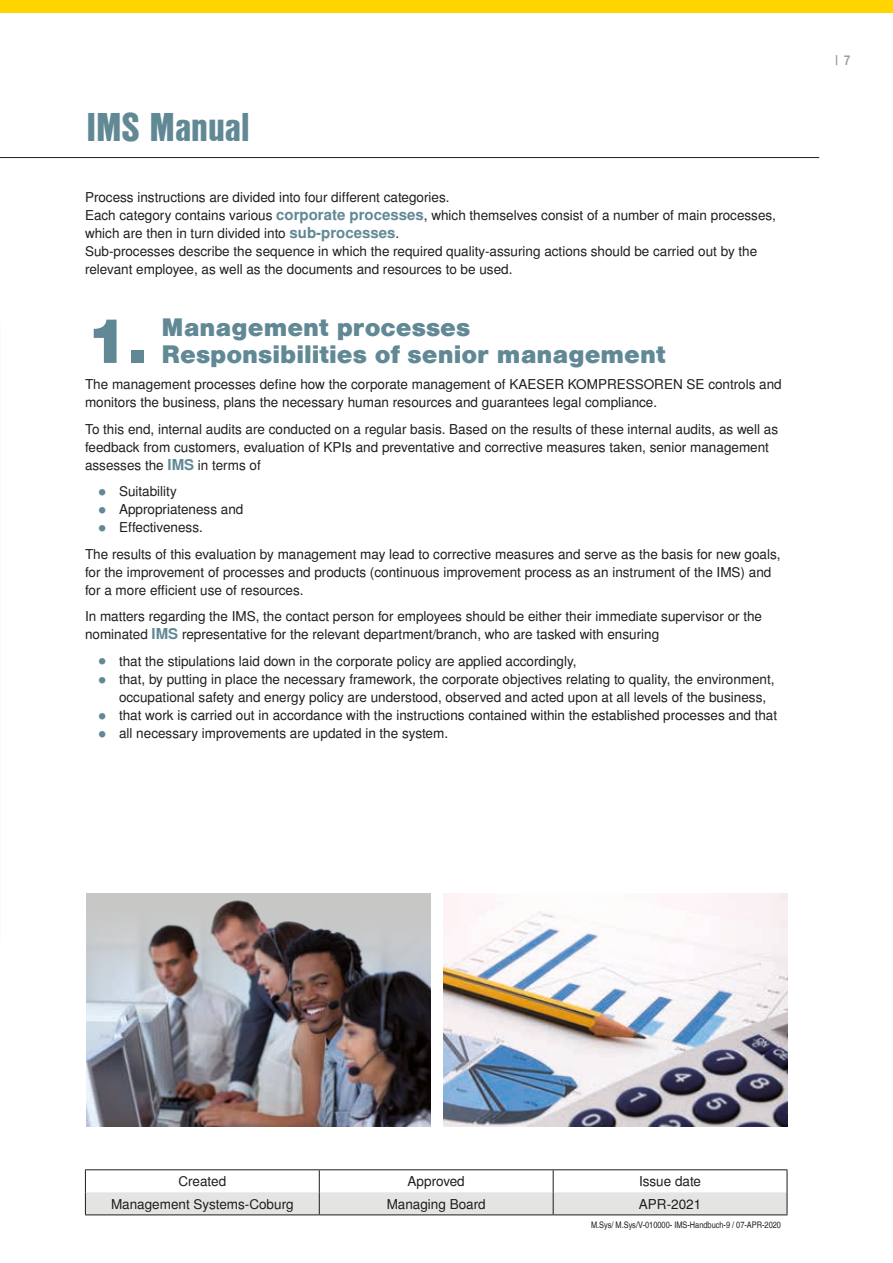
<style>
.page{position:relative;width:893px;height:1263px;background:#fff}
.page>*{position:absolute;margin:0;border:0;box-sizing:border-box;transform-origin:0 0}
.t1{font:900 60px "Nimbus San L";color:#618995}
.t2{font:39px "Nimbus San L Bla Con";color:#618995}
.t3{font:900 24px/27px "Nimbus San L";color:#618995}
.t4{font:13.5px/18px "Nimbus San L";color:#1d1d1b}
.t5{font:13.5px "Nimbus San L Bol Con";color:#9d9d9d}
.t6{font:9px "Nimbus San L Reg Con";color:#1d1d1b}
.s1{font-weight:700;font-size:15px;color:#618995}
.s2{font-size:25.5px;color:#618995}
</style>
<div class="page">
<div style="left:0;top:0;width:893px;height:13px;background:#ffd500"></div>
<hr style="left:0;top:157px;width:819px;height:1px;background:#1d1d1b">
<hr style="left:85px;top:1169px;width:234px;height:1px;background:#1d1d1b">
<hr style="left:319px;top:1169px;width:234px;height:1px;background:#1d1d1b">
<hr style="left:553px;top:1169px;width:234px;height:1px;background:#1d1d1b">
<svg style="left:85px;top:1170px;width:703px;height:45px"></svg>
<hr style="left:85px;top:1214px;width:234px;height:1px;background:#1d1d1b">
<hr style="left:319px;top:1214px;width:234px;height:1px;background:#1d1d1b">
<hr style="left:553px;top:1214px;width:234px;height:1px;background:#1d1d1b">
<img style="left:86px;top:893px;width:345px;height:234px">
<img style="left:443px;top:893px;width:345px;height:234px">
<h2 class="t2" style="left:87px;top:98px;width:165px">IMS Manual</h2>
<p class="t4" style="left:85px;top:188px;width:692px">Process instructions are divided into four different categories.<br>Each category contains various <span class="s1">corporate processes</span>, which themselves consist of a number of main processes, which are then in turn divided into <span class="s1">sub-processes</span>.<br>Sub-processes describe the sequence in which the required quality-assuring actions should be carried out by the relevant employee, as well as the documents and resources to be used.</p>
<h1 class="t1" style="left:85px;top:304px;width:64px">1.</h1>
<h3 class="t3" style="left:162px;top:314px;width:506px">Management processes<br>Responsibilities of senior management</h3>
<p class="t4" style="left:85px;top:376px;width:698px">The management processes define how the corporate management of KAESER KOMPRESSOREN SE controls and monitors the business, plans the necessary human resources and guarantees legal compliance.</p>
<p class="t4" style="left:85px;top:420px;width:695px">To this end, internal audits are conducted on a regular basis. Based on the results of these internal audits, as well as feedback from customers, evaluation of KPIs and preventative and corrective measures taken, senior management assesses the <span class="s1">IMS</span> in terms of</p>
<p class="t4" style="left:98px;top:483px;width:81px"><span class="s2">•</span> Suitability</p>
<p class="t4" style="left:98px;top:501px;width:147px"><span class="s2">•</span> Appropriateness and</p>
<p class="t4" style="left:85px;top:515px;width:697px;line-height:26.5px;text-indent:13px"><span class="s2">•</span> Effectiveness.<br>The results of this evaluation by management may lead to corrective measures and serve as the basis for new goals,</p>
<p class="t4" style="left:85px;top:563px;width:688px">for the improvement of processes and products (continuous improvement process as an instrument of the IMS) and for a more efficient use of resources.</p>
<p class="t4" style="left:85px;top:608px;width:679px">In matters regarding the IMS, the contact person for employees should be either their immediate supervisor or the nominated <span class="s1">IMS</span> representative for the relevant department/branch, who are tasked with ensuring</p>
<p class="t4" style="left:98px;top:652px;width:480px"><span class="s2">•</span> that the stipulations laid down in the corporate policy are applied accordingly,</p>
<p class="t4" style="left:119px;top:670px;width:657px;text-indent:-21px"><span class="s2">•</span> that, by putting in place the necessary framework, the corporate objectives relating to quality, the environment, occupational safety and energy policy are understood, observed and acted upon at all levels of the business,</p>
<p class="t4" style="left:98px;top:706px;width:681px"><span class="s2">•</span> that work is carried out in accordance with the instructions contained within the established processes and that</p>
<p class="t4" style="left:98px;top:724px;width:352px"><span class="s2">•</span> all necessary improvements are updated in the system.</p>
<p class="t5" style="left:835px;top:52px;width:17px">| 7</p>
<p class="t4" style="left:178px;top:1173px;width:49px">Created</p>
<p class="t4" style="left:408px;top:1173px;width:59px">Approved</p>
<p class="t4" style="left:639px;top:1173px;width:64px">Issue date</p>
<p class="t4" style="left:111px;top:1195px;width:184px">Management Systems-Coburg</p>
<p class="t4" style="left:387px;top:1195px;width:101px">Managing Board</p>
<p class="t4" style="left:639px;top:1195px;width:64px">APR-2021</p>
<p class="t6" style="left:591px;top:1219px;width:191px">M.Sys/ M.Sys/V-010000- IMS-Handbuch-9 / 07-APR-2020</p>
</div>
